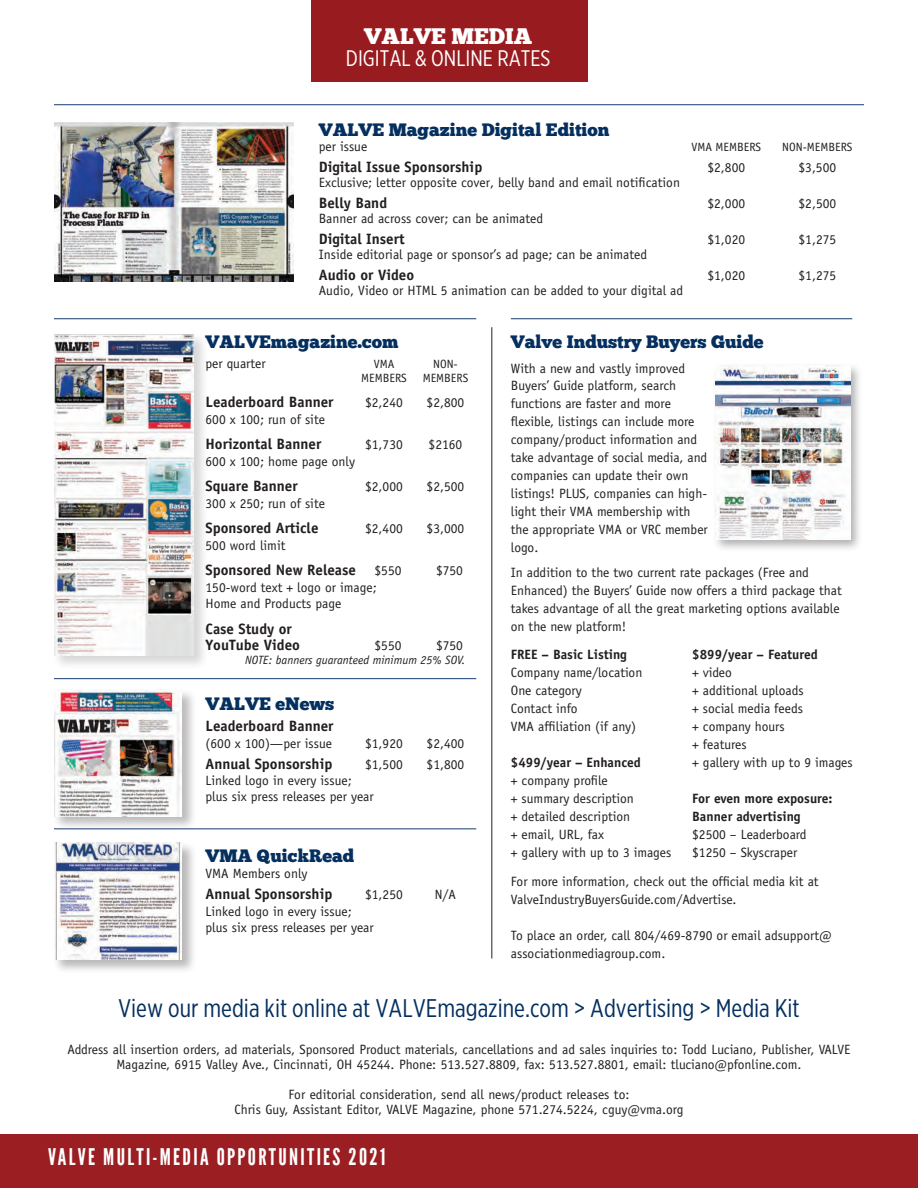
<style>
.page{position:relative;width:918px;height:1188px;background:#fff}
.page>*{position:absolute;margin:0;border:0;box-sizing:border-box;transform-origin:0 0}
.t1{font:25.5px "Gotham X Narrow";color:#042f5f}
.COVER_DECK{font:22.95px "League Gothic Extended";letter-spacing:.1em;color:#fff}
.t2{font:22.5px "Gotham X Narrow";color:#fff}
.t3{font:22.5px "Chunk Five";color:#fff}
.t4{font:18px "Chunk Five";color:#042f5f}
.t5{font:700 15px/16.5px "Officina Sans Std";color:#231f20}
.t6{font:13.5px/18px "Officina Sans Std";color:#231f20}
.t7{font:700 13.5px/18px "Officina Sans Std";color:#231f20}
.t8{font:12px "Officina Sans Std";color:#231f20}
.t9{font:italic 12px "Officina Sans Std";color:#231f20}
</style>
<div class="page">
<div style="left:311px;top:0;width:277px;height:81px;background:#981b1f"></div>
<hr style="left:54px;top:318px;width:422px;height:1px;background:#163d6f">
<hr style="left:54px;top:104px;width:810px;height:1px;background:#163d6f">
<hr style="left:511px;top:318px;width:341px;height:1px;background:#163d6f">
<hr style="left:54px;top:678px;width:422px;height:1px;background:#163d6f">
<hr style="left:54px;top:829px;width:422px;height:1px;background:#163d6f">
<div style="left:52px;top:688px;width:145px;height:143px;background:#231f20;opacity:.3"></div>
<img style="left:54px;top:690px;width:128px;height:126px">
<div style="left:52px;top:841px;width:145px;height:133px;background:#231f20;opacity:.32"></div>
<img style="left:54px;top:842px;width:128px;height:117px">
<img style="left:54px;top:122px;width:240px;height:159px">
<div style="left:52px;top:333px;width:157px;height:337px;background:#231f20;opacity:.18"></div>
<img style="left:54px;top:335px;width:140px;height:320px">
<hr style="left:492px;top:327px;width:1px;height:631px;background:#231f20">
<div style="left:712px;top:362px;width:151px;height:191px;background:#231f20;opacity:.35"></div>
<img style="left:716px;top:366px;width:134px;height:174px">
<div style="left:0;top:1134px;width:918px;height:54px;background:#9a1e22"></div>
<p class="t3" style="left:364px;top:23px;width:170px">VALVE MEDIA</p>
<p class="t2" style="left:346px;top:45px;width:206px">DIGITAL &amp; ONLINE RATES</p>
<p class="t4" style="left:319px;top:119px;width:292px">VALVE Magazine Digital Edition</p>
<p class="t6" style="left:319px;top:137px;width:50px">per issue</p>
<p class="t8" style="left:691px;top:140px;width:71px">VMA MEMBERS</p>
<p class="t8" style="left:782px;top:140px;width:72px">NON-MEMBERS</p>
<p class="t5" style="left:319px;top:158px;width:165px">Digital Issue Sponsorship</p>
<p class="t6" style="left:707px;top:158px;width:39px">$2,800</p>
<p class="t6" style="left:799px;top:158px;width:39px">$3,500</p>
<p class="t6" style="left:319px;top:173px;width:363px">Exclusive; letter opposite cover, belly band and email notification</p>
<p class="t5" style="left:319px;top:194px;width:70px">Belly Band</p>
<p class="t6" style="left:707px;top:194px;width:39px">$2,000</p>
<p class="t6" style="left:799px;top:194px;width:39px">$2,500</p>
<p class="t6" style="left:319px;top:209px;width:226px">Banner ad across cover; can be animated</p>
<p class="t5" style="left:319px;top:230px;width:87px">Digital Insert</p>
<p class="t6" style="left:707px;top:230px;width:39px">$1,020</p>
<p class="t6" style="left:799px;top:230px;width:39px">$1,275</p>
<p class="t6" style="left:319px;top:245px;width:330px">Inside editorial page or sponsor’s ad page; can be animated</p>
<p class="t5" style="left:319px;top:266px;width:97px">Audio or Video</p>
<p class="t6" style="left:707px;top:266px;width:39px">$1,020</p>
<p class="t6" style="left:799px;top:266px;width:39px">$1,275</p>
<p class="t6" style="left:319px;top:281px;width:366px">Audio, Video or HTML 5 animation can be added to your digital ad</p>
<p class="t4" style="left:206px;top:331px;width:195px">VALVEmagazine.com</p>
<p class="t6" style="left:206px;top:354px;width:62px">per quarter</p>
<p class="t8" style="left:374px;top:357px;width:22px">VMA</p>
<p class="t8" style="left:433px;top:357px;width:26px">NON-</p>
<p class="t8" style="left:361px;top:370px;width:47px">MEMBERS</p>
<p class="t8" style="left:423px;top:370px;width:47px">MEMBERS</p>
<p class="t5" style="left:206px;top:393px;width:130px">Leaderboard Banner</p>
<p class="t6" style="left:365px;top:393px;width:39px">$2,240</p>
<p class="t6" style="left:427px;top:393px;width:39px">$2,800</p>
<p class="t6" style="left:206px;top:410px;width:121px">600 x 100; run of site</p>
<p class="t5" style="left:206px;top:435px;width:117px">Horizontal Banner</p>
<p class="t6" style="left:365px;top:435px;width:39px">$1,730</p>
<p class="t6" style="left:429px;top:435px;width:35px">$2160</p>
<p class="t6" style="left:206px;top:452px;width:151px">600 x 100; home page only</p>
<p class="t5" style="left:206px;top:477px;width:94px">Square Banner</p>
<p class="t6" style="left:365px;top:477px;width:39px">$2,000</p>
<p class="t6" style="left:427px;top:477px;width:39px">$2,500</p>
<p class="t6" style="left:206px;top:494px;width:121px">300 x 250; run of site</p>
<p class="t5" style="left:206px;top:519px;width:115px">Sponsored Article</p>
<p class="t6" style="left:365px;top:519px;width:39px">$2,400</p>
<p class="t6" style="left:427px;top:519px;width:39px">$3,000</p>
<p class="t6" style="left:206px;top:536px;width:82px">500 word limit</p>
<p class="t5" style="left:206px;top:561px;width:152px">Sponsored New Release</p>
<p class="t6" style="left:375px;top:561px;width:28px">$550</p>
<p class="t6" style="left:436px;top:561px;width:28px">$750</p>
<p class="t6" style="left:206px;top:579px;width:173px;line-height:16.5px">150-word text + logo or image;<br>Home and Products page</p>
<p class="t5" style="left:206px;top:620px;width:96px">Case Study or<br>YouTube Video</p>
<p class="t4" style="left:511px;top:331px;width:254px">Valve Industry Buyers Guide</p>
<p class="t6" style="left:511px;top:359px;width:199px">With a new and vastly improved<br>Buyers’ Guide platform, search functions are faster and more flexible, listings can include more company/product information and take advantage of social media, and companies can update their own listings! PLUS, companies can high&shy;light their VMA membership with the appropriate VMA or VRC member logo.</p>
<p class="t6" style="left:511px;top:564px;width:333px">In addition to the two current rate packages (Free and Enhanced) the Buyers’ Guide now offers a third package that takes advantage of all the great marketing options available on the new platform!</p>
<p class="t6" style="left:375px;top:636px;width:28px">$550</p>
<p class="t6" style="left:436px;top:636px;width:28px">$750</p>
<p class="t7" style="left:692px;top:645px;width:127px">$899/year – Featured</p>
<p class="t6" style="left:692px;top:663px;width:41px">+ video</p>
<p class="t6" style="left:692px;top:681px;width:113px">+ additional uploads</p>
<p class="t6" style="left:692px;top:699px;width:112px">+ social media feeds</p>
<p class="t6" style="left:692px;top:717px;width:94px">+ company hours</p>
<p class="t6" style="left:692px;top:735px;width:56px">+ features</p>
<p class="t6" style="left:692px;top:753px;width:162px">+ gallery with up to 9 images</p>
<p class="t7" style="left:692px;top:789px;width:142px">For even more exposure:<br>Banner advertising</p>
<p class="t6" style="left:692px;top:825px;width:116px">$2500 – Leaderboard</p>
<p class="t6" style="left:692px;top:843px;width:107px">$1250 – Skyscraper</p>
<p class="t6" style="left:511px;top:872px;width:309px">For more information, check out the official media kit at<br>ValveIndustryBuyersGuide.com/Advertise.</p>
<p class="t6" style="left:511px;top:926px;width:323px">To place an order, call 804/469-8790 or email adsupport@ associationmediagroup.com.</p>
<p class="t9" style="left:245px;top:653px;width:222px">NOTE: banners guaranteed minimum 25% SOV.</p>
<p class="t7" style="left:511px;top:645px;width:118px">FREE – Basic Listing</p>
<p class="t6" style="left:511px;top:663px;width:133px">Company name/location</p>
<p class="t6" style="left:511px;top:681px;width:73px">One category</p>
<p class="t6" style="left:511px;top:699px;width:68px">Contact info</p>
<p class="t6" style="left:511px;top:717px;width:127px">VMA affiliation (if any)</p>
<p class="t7" style="left:511px;top:753px;width:132px">$499/year – Enhanced</p>
<p class="t6" style="left:511px;top:771px;width:99px">+ company profile</p>
<p class="t6" style="left:511px;top:789px;width:125px">+ summary description</p>
<p class="t6" style="left:511px;top:807px;width:121px">+ detailed description</p>
<p class="t6" style="left:511px;top:825px;width:95px">+ email, URL, fax</p>
<p class="t6" style="left:511px;top:843px;width:162px">+ gallery with up to 3 images</p>
<p class="t4" style="left:206px;top:693px;width:130px">VALVE eNews</p>
<p class="t5" style="left:206px;top:717px;width:130px">Leaderboard Banner</p>
<p class="t6" style="left:206px;top:734px;width:128px">(600 x 100)—per issue</p>
<p class="t6" style="left:365px;top:734px;width:39px">$1,920</p>
<p class="t6" style="left:427px;top:734px;width:39px">$2,400</p>
<p class="t5" style="left:206px;top:755px;width:128px">Annual Sponsorship</p>
<p class="t6" style="left:365px;top:755px;width:39px">$1,500</p>
<p class="t6" style="left:427px;top:755px;width:39px">$1,800</p>
<p class="t6" style="left:206px;top:772px;width:170px;line-height:16.5px">Linked logo in every issue; plus six press releases per year</p>
<p class="t4" style="left:206px;top:844px;width:150px">VMA QuickRead</p>
<p class="t6" style="left:206px;top:864px;width:104px">VMA Members only</p>
<p class="t5" style="left:206px;top:885px;width:128px">Annual Sponsorship</p>
<p class="t6" style="left:365px;top:885px;width:39px">$1,250</p>
<p class="t6" style="left:435px;top:885px;width:23px">N/A</p>
<p class="t6" style="left:206px;top:903px;width:170px;line-height:16.5px">Linked logo in every issue; plus six press releases per year</p>
<p class="t1" style="left:118px;top:992px;width:683px">View our media kit online at VALVEmagazine.com &gt; Advertising &gt; Media Kit</p>
<p class="t6" style="left:68px;top:1042px;width:784px;line-height:15px;text-align:center">Address all insertion orders, ad materials, Sponsored Product materials, cancellations and ad sales inquiries to: Todd Luciano, Publisher, VALVE<br>Magazine, 6915 Valley Ave., Cincinnati, OH 45244. Phone: 513.527.8809, fax: 513.527.8801, email: tluciano@pfonline.com.</p>
<p class="t6" style="left:234px;top:1087px;width:451px;line-height:15px;text-align:center">For editorial consideration, send all news/product releases to:<br>Chris Guy, Assistant Editor, VALVE Magazine, phone 571.274.5224, cguy@vma.org</p>
<p class="COVER_DECK" style="left:48px;top:1143px;width:339px">VALVE MULTI-MEDIA OPPORTUNITIES 2021</p>
</div>
